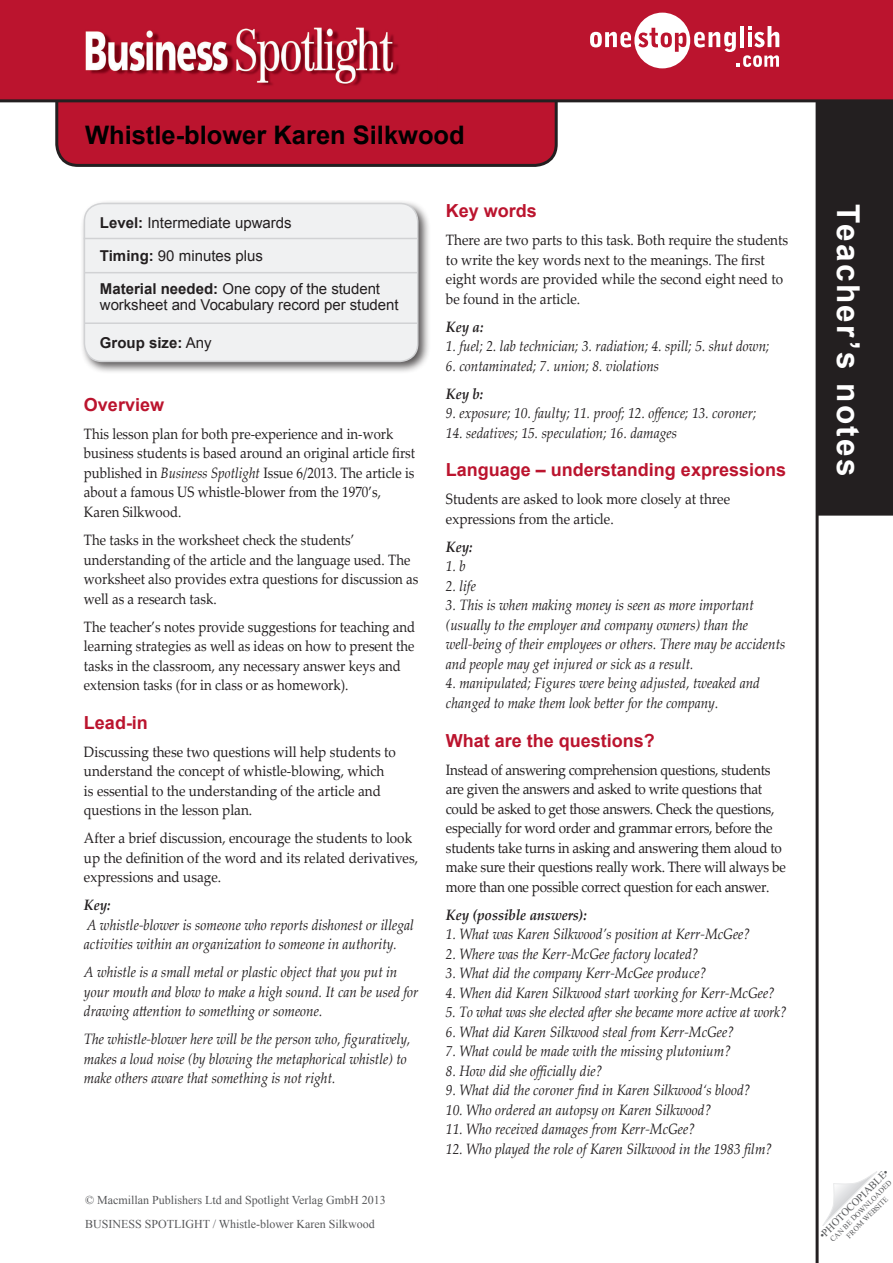
<style>
.page{position:relative;width:893px;height:1263px;background:#fff}
.page>*{position:absolute;margin:0;border:0;box-sizing:border-box;transform-origin:0 0}
.t1{font:700 31.5px "Arial";letter-spacing:.08em;color:#fff}
.t2{font:700 25.5px "Arial";color:#000}
.t3{font:700 18px "Arial";color:#bb142e}
.t4{font:italic 15px/19.5px "Palatino Linotype";color:#231f20;scale:.9 1}
.t5{font:15px/19.5px "Palatino Linotype";color:#231f20;scale:.88 1}
.t6{font:15px/19.5px "Palatino Linotype";color:#231f20;scale:.9 1}
.t7{font:15px/19.5px "Palatino Linotype";letter-spacing:-.02em;color:#231f20;scale:.9 1}
.t8{font:15px/16.5px "Arial";letter-spacing:-.005em;color:#231f20}
.t9{font:italic 700 15px "Palatino Linotype";color:#231f20;scale:.9 1}
.t10{font:700 15px "Arial";color:#231f20}
.t11{font:12px "Times New Roman";color:#57585a}
.t12{font:10.5px "Times New Roman";color:#57585a}
.t13{font:7.5px "Times New Roman";color:#57585a}
.s1{font-weight:700}
.s2{font-weight:400}
.s3{font-style:italic}
</style>
<div class="page">
<svg style="left:822px;top:1171px;width:55px;height:55px"></svg>
<div style="left:818px;top:99px;width:74px;height:416px;background:#231f20"></div>
<div style="left:817px;top:99px;width:76px;height:417px;border:2px solid #231f20"></div>
<div style="left:80px;top:199px;width:351px;height:176px;background:#231f20;opacity:.75"></div>
<div style="left:84px;top:204px;width:334px;height:157px;background:#f0f1f2;border-radius:18px"></div>
<div style="left:84px;top:203px;width:334px;height:159px;border:2px solid #d1d2d4;border-radius:18px"></div>
<hr style="left:84px;top:238px;width:333px;height:1px;background:#d1d2d4">
<hr style="left:84px;top:272px;width:334px;height:1px;background:#d1d2d4">
<hr style="left:84px;top:322px;width:334px;height:2px;background:#d1d2d4">
<hr style="left:816px;top:99px;width:3px;height:1164px;background:#231f20">
<svg style="left:55px;top:102px;width:503px;height:65px;background:#b2162e"></svg>
<div style="left:0;top:0;width:893px;height:101px;background:#bb142e"></div>
<img style="left:85px;top:27px;width:314px;height:59px">
<hr style="left:0;top:99px;width:893px;height:3px;background:#231f20">
<svg style="left:590px;top:13px;width:189px;height:55px"></svg>
<p class="t2" style="left:85px;top:118px;width:381px">Whistle-blower Karen Silkwood</p>
<p class="t8" style="left:100px;top:214px;width:193px"><span class="s1">Level:</span> Intermediate upwards</p>
<p class="t8" style="left:100px;top:247px;width:165px"><span class="s1">Timing:</span> 90 minutes plus</p>
<p class="t8" style="left:100px;top:280px;width:300px"><span class="s1">Material needed:</span> One copy of the student worksheet and Vocabulary record per student</p>
<p class="t10" style="left:100px;top:333px;width:113px">Group size: <span class="s2">Any</span></p>
<p class="t3" style="left:84px;top:393px;width:82px">Overview</p>
<p class="t5" style="left:84px;top:423px;width:378px">This lesson plan for both pre-experience and in-work business students is based around an original article first published in <span class="s3">Business Spotlight</span> Issue 6/2013. The article is about a famous US whistle-blower from the 1970’s, Karen Silkwood.</p>
<p class="t5" style="left:84px;top:529px;width:381px">The tasks in the worksheet check the students’ understanding of the article and the language used. The worksheet also provides extra questions for discussion as well as a research task.</p>
<p class="t5" style="left:84px;top:616px;width:378px">The teacher’s notes provide suggestions for teaching and learning strategies as well as ideas on how to present the tasks in the classroom, any necessary answer keys and extension tasks (for in class or as homework).</p>
<p class="t3" style="left:84px;top:710px;width:66px">Lead-in</p>
<p class="t6" style="left:84px;top:741px;width:348px">Discussing these two questions will help students to understand the concept of whistle-blowing, which is essential to the understanding of the article and questions in the lesson plan.</p>
<p class="t6" style="left:84px;top:828px;width:373px">After a brief discussion, encourage the students to look up the definition of the word and its related derivatives, expressions and usage.</p>
<p class="t4" style="left:84px;top:895px;width:368px"><span class="s1">Key:<br></span>A whistle-blower is someone who reports dishonest or illegal activities within an organization to someone in authority.</p>
<p class="t4" style="left:84px;top:962px;width:373px">A whistle is a small metal or plastic object that you put in your mouth and blow to make a high sound. It can be used for drawing attention to something or someone.</p>
<p class="t4" style="left:84px;top:1029px;width:364px">The whistle-blower here will be the person who, figuratively, makes a loud noise (by blowing the metaphorical whistle) to make others aware that something is not right.</p>
<p class="t11" style="left:85px;top:1192px;width:302px">© Macmillan Publishers Ltd and Spotlight Verlag GmbH 2013</p>
<p class="t11" style="left:85px;top:1215px;width:291px">BUSINESS SPOTLIGHT / Whistle-blower Karen Silkwood</p>
<p class="t3" style="left:446px;top:199px;width:93px">Key words</p>
<p class="t6" style="left:446px;top:230px;width:382px">There are two parts to this task. Both require the students to write the key words next to the meanings. The first eight words are provided while the second eight need to be found in the article.</p>
<p class="t9" style="left:446px;top:316px;width:43px">Key a:</p>
<p class="t4" style="left:446px;top:336px;width:361px">1. fuel; 2. lab technician; 3. radiation; 4. spill; 5. shut down;</p>
<p class="t4" style="left:446px;top:355px;width:238px">6. contaminated; 7. union; 8. violations</p>
<p class="t9" style="left:446px;top:383px;width:43px">Key b:</p>
<p class="t4" style="left:446px;top:403px;width:346px">9. exposure; 10. faulty; 11. proof; 12. offence; 13. coroner;</p>
<p class="t4" style="left:446px;top:422px;width:258px">14. sedatives; 15. speculation; 16. damages</p>
<p class="t3" style="left:446px;top:458px;width:342px">Language – understanding expressions</p>
<p class="t6" style="left:446px;top:489px;width:317px">Students are asked to look more closely at three expressions from the article.</p>
<p class="t9" style="left:446px;top:536px;width:31px">Key:</p>
<p class="t4" style="left:446px;top:556px;width:23px">1. b</p>
<p class="t4" style="left:446px;top:575px;width:35px">2. life</p>
<p class="t4" style="left:446px;top:595px;width:379px">3. This is when making money is seen as more important (usually to the employer and company owners) than the well-being of their employees or others. There may be accidents and people may get injured or sick as a result.</p>
<p class="t4" style="left:446px;top:673px;width:350px">4. manipulated; Figures were being adjusted, tweaked and changed to make them look better for the company.</p>
<p class="t3" style="left:446px;top:728px;width:211px">What are the questions?</p>
<p class="t7" style="left:446px;top:759px;width:379px">Instead of answering comprehension questions, students are given the answers and asked to write questions that could be asked to get those answers. Check the questions, especially for word order and grammar errors, before the students take turns in asking and answering them aloud to make sure their questions really work. There will always be more than one possible correct question for each answer.</p>
<p class="t9" style="left:446px;top:904px;width:158px">Key (possible answers):</p>
<p class="t4" style="left:446px;top:923px;width:340px">1. What was Karen Silkwood’s position at Kerr-McGee?</p>
<p class="t4" style="left:446px;top:943px;width:282px">2. Where was the Kerr-McGee factory located?</p>
<p class="t4" style="left:446px;top:962px;width:291px">3. What did the company Kerr-McGee produce?</p>
<p class="t4" style="left:446px;top:982px;width:367px">4. When did Karen Silkwood start working for Kerr-McGee?</p>
<p class="t4" style="left:446px;top:1001px;width:380px">5. To what was she elected after she became more active at work?</p>
<p class="t4" style="left:446px;top:1021px;width:322px">6. What did Karen Silkwood steal from Kerr-McGee?</p>
<p class="t4" style="left:446px;top:1040px;width:318px">7. What could be made with the missing plutonium?</p>
<p class="t4" style="left:446px;top:1060px;width:175px">8. How did she officially die?</p>
<p class="t4" style="left:446px;top:1079px;width:340px">9. What did the coroner find in Karen Silkwood‘s blood?</p>
<p class="t4" style="left:446px;top:1099px;width:296px">10. Who ordered an autopsy on Karen Silkwood?</p>
<p class="t4" style="left:446px;top:1118px;width:278px">11. Who received damages from Kerr-McGee?</p>
<p class="t4" style="left:446px;top:1138px;width:364px">12. Who played the role of Karen Silkwood in the 1983 film?</p>
<p class="t1" style="left:869px;top:204px;width:274px;rotate:90deg">Teacher’s notes</p>
<p class="t12" style="left:816px;top:1232px;width:95px;rotate:-45deg">•PHOTOCOPIABLE•</p>
<p class="t13" style="left:828px;top:1237px;width:85px;rotate:-45deg">CAN BE DOWNLOADED</p>
<p class="t13" style="left:844px;top:1233px;width:57px;rotate:-45deg">FROM WEBSITE</p>
</div>
